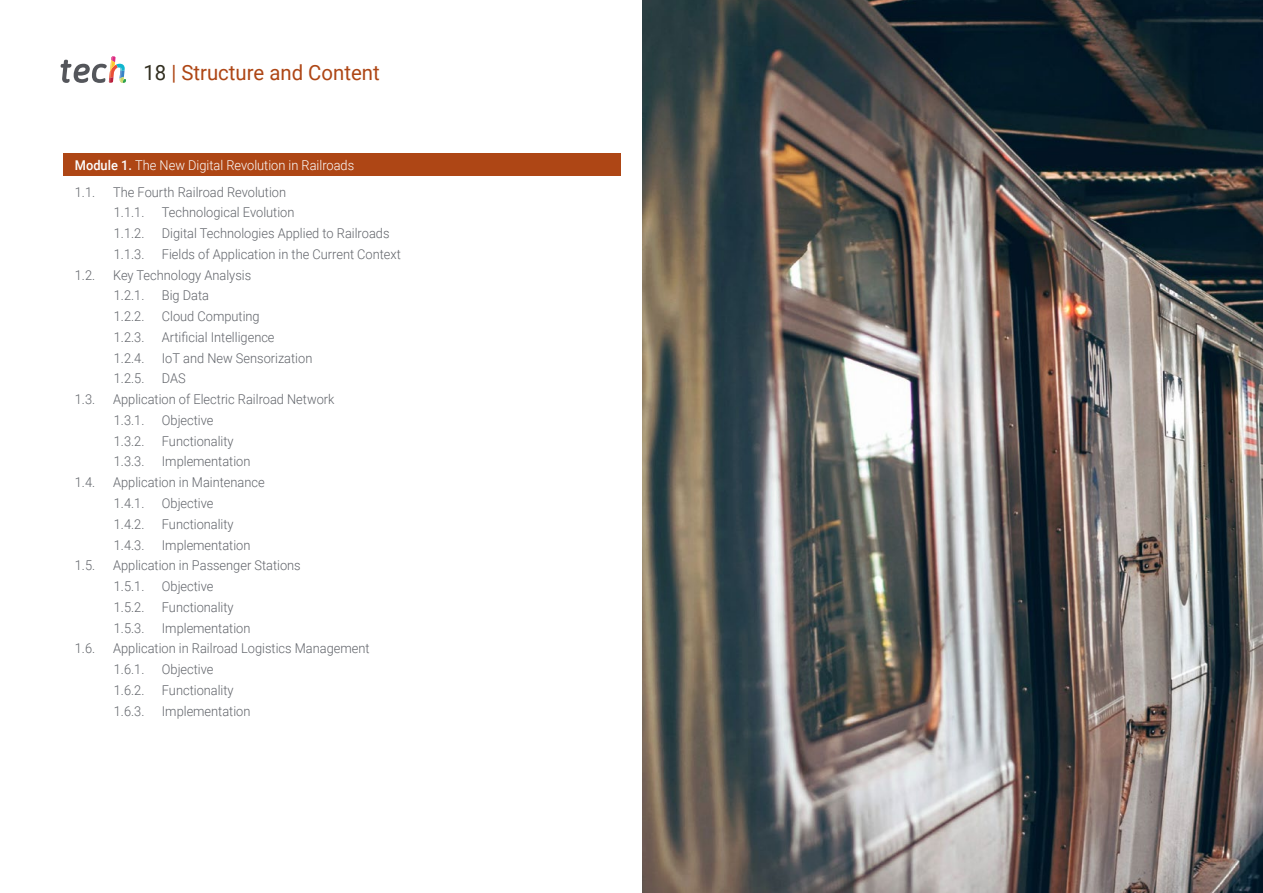
<style>
.page{position:relative;width:1263px;height:893px;background:#fff}
.page>*{position:absolute;margin:0;border:0;box-sizing:border-box;transform-origin:0 0}
.t1{font:21px "Roboto";color:#ae4615}
.t2{font:300 13.5px/20.7px "Roboto";color:#61646a;scale:.95 1}
.t3{font:300 13.5px/27.2px "Roboto";color:#fcfeff;scale:.95 1}
.s1{color:#312e20}
.s2{font-weight:500}
.s3{color:#61646a}
</style>
<div class="page">
<div style="left:64px;top:153px;width:557px;height:22px;background:#ae4615"></div>
<svg style="left:61px;top:56px;width:65px;height:27px"></svg>
<img style="left:642px;top:0;width:621px;height:893px">
<h1 class="t1" style="left:144px;top:57px;width:238px"><span class="s1">18</span> | Structure and Content</h1>
<p class="t3" style="left:75px;top:151px;width:296px"><span class="s2">Module 1.</span> The New Digital Revolution in Railroads<br><span class="s3">1.1.</span></p>
<p class="t2" style="left:113px;top:181px;width:184px">The Fourth Railroad Revolution<br>1.1.1.</p>
<p class="t2" style="left:162px;top:202px;width:141px">Technological Evolution</p>
<p class="t2" style="left:114px;top:223px;width:34px">1.1.2.</p>
<p class="t2" style="left:162px;top:223px;width:241px">Digital Technologies Applied to Railroads</p>
<p class="t2" style="left:114px;top:243px;width:34px">1.1.3.</p>
<p class="t2" style="left:162px;top:243px;width:253px">Fields of Application in the Current Context</p>
<p class="t2" style="left:75px;top:264px;width:23px">1.2.</p>
<p class="t2" style="left:113px;top:264px;width:147px">Key Technology Analysis<br>1.2.1.</p>
<p class="t2" style="left:162px;top:285px;width:51px">Big Data</p>
<p class="t2" style="left:114px;top:306px;width:34px">1.2.2.</p>
<p class="t2" style="left:162px;top:306px;width:104px">Cloud Computing</p>
<p class="t2" style="left:114px;top:326px;width:34px">1.2.3.</p>
<p class="t2" style="left:162px;top:326px;width:120px">Artificial Intelligence</p>
<p class="t2" style="left:114px;top:347px;width:34px">1.2.4.</p>
<p class="t2" style="left:162px;top:347px;width:160px">IoT and New Sensorization</p>
<p class="t2" style="left:114px;top:368px;width:34px">1.2.5.</p>
<p class="t2" style="left:162px;top:368px;width:27px">DAS</p>
<p class="t2" style="left:75px;top:389px;width:23px">1.3.</p>
<p class="t2" style="left:113px;top:389px;width:234px">Application of Electric Railroad Network<br>1.3.1.</p>
<p class="t2" style="left:162px;top:409px;width:56px">Objective</p>
<p class="t2" style="left:114px;top:430px;width:34px">1.3.2.</p>
<p class="t2" style="left:162px;top:430px;width:77px">Functionality</p>
<p class="t2" style="left:114px;top:451px;width:34px">1.3.3.</p>
<p class="t2" style="left:162px;top:451px;width:95px">Implementation</p>
<p class="t2" style="left:75px;top:472px;width:23px">1.4.</p>
<p class="t2" style="left:113px;top:472px;width:161px">Application in Maintenance<br>1.4.1.</p>
<p class="t2" style="left:162px;top:492px;width:56px">Objective</p>
<p class="t2" style="left:114px;top:513px;width:34px">1.4.2.</p>
<p class="t2" style="left:162px;top:513px;width:77px">Functionality</p>
<p class="t2" style="left:114px;top:534px;width:34px">1.4.3.</p>
<p class="t2" style="left:162px;top:534px;width:95px">Implementation</p>
<p class="t2" style="left:75px;top:555px;width:23px">1.5.</p>
<p class="t2" style="left:113px;top:555px;width:199px">Application in Passenger Stations<br>1.5.1.</p>
<p class="t2" style="left:162px;top:575px;width:56px">Objective</p>
<p class="t2" style="left:114px;top:596px;width:34px">1.5.2.</p>
<p class="t2" style="left:162px;top:596px;width:77px">Functionality</p>
<p class="t2" style="left:114px;top:617px;width:34px">1.5.3.</p>
<p class="t2" style="left:162px;top:617px;width:95px">Implementation</p>
<p class="t2" style="left:75px;top:638px;width:23px">1.6.</p>
<p class="t2" style="left:113px;top:638px;width:271px">Application in Railroad Logistics Management<br>1.6.1.</p>
<p class="t2" style="left:162px;top:658px;width:56px">Objective</p>
<p class="t2" style="left:114px;top:679px;width:34px">1.6.2.</p>
<p class="t2" style="left:162px;top:679px;width:77px">Functionality</p>
<p class="t2" style="left:114px;top:700px;width:34px">1.6.3.</p>
<p class="t2" style="left:162px;top:700px;width:95px">Implementation</p>
</div>
